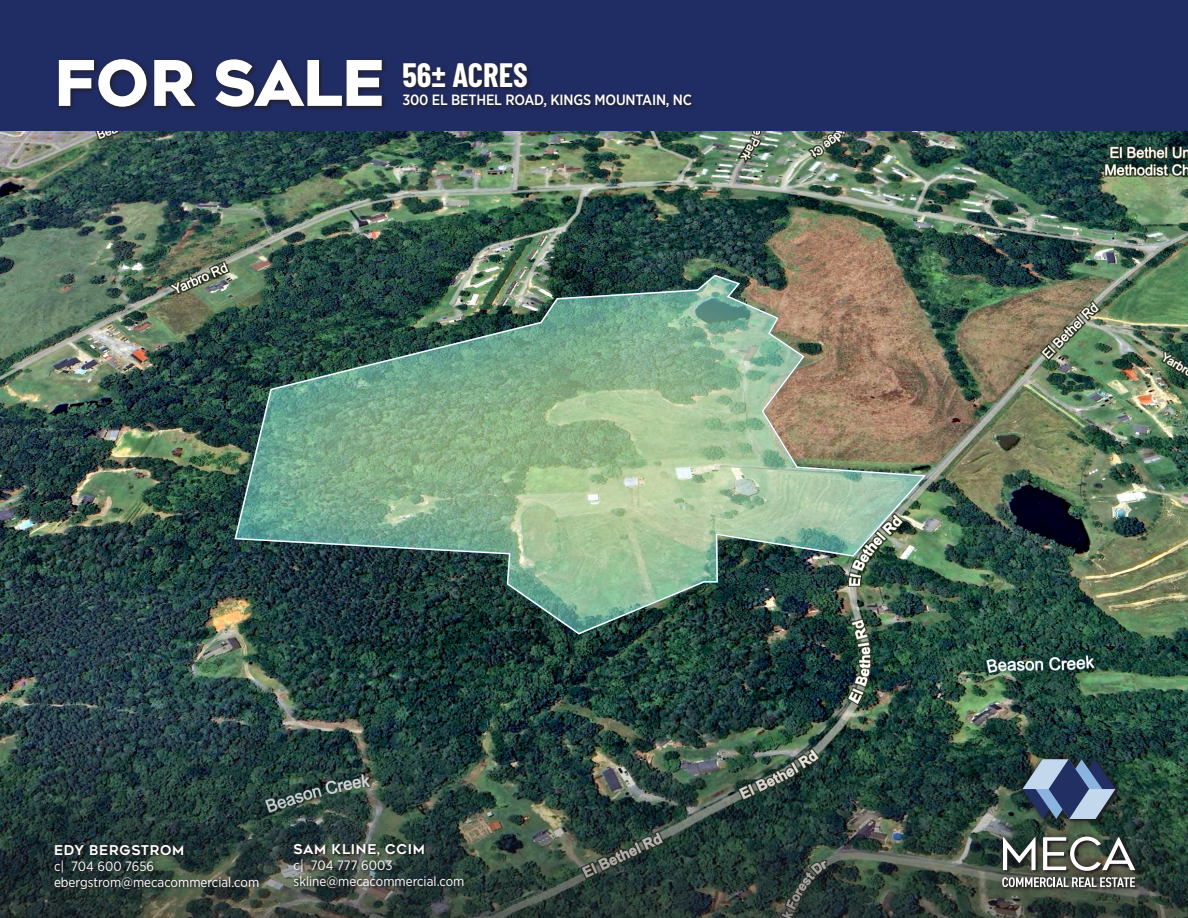
<style>
.page{position:relative;width:1188px;height:918px;background:#fff}
.page>*{position:absolute;margin:0;border:0;box-sizing:border-box;transform-origin:0 0}
.t1{font:800 62.7px "Geometos Neue";color:#fff}
.t2{font:700 33px "Barlow Condensed";color:#fff}
.t3{font:500 14.85px "Gotham Narrow";letter-spacing:-.015em;color:#fff}
.t4{font:13.5px "Gotham Narrow";color:#fff}
.t5{font:700 13.5px "Geometos Neue";letter-spacing:.05em;color:#fff}
</style>
<div class="page">
<img style="left:0;top:131px;width:1188px;height:490px">
<img style="left:0;top:621px;width:1188px;height:297px">
<div style="left:0;top:0;width:1188px;height:131px;background:#202c64"></div>
<svg style="left:995px;top:751px;width:147px;height:144px;background:#32463b"></svg>
<svg style="left:1003px;top:837px;width:33px;height:33px"></svg>
<svg style="left:1043px;top:837px;width:92px;height:34px"></svg>
<svg style="left:1023px;top:759px;width:92px;height:60px;background:#5c708b"></svg>
<svg style="left:1002px;top:877px;width:133px;height:10px"></svg>
<svg style="left:58px;top:58px;width:328px;height:52px"></svg>
<svg style="left:403px;top:63px;width:290px;height:46px"></svg>
<img style="left:234px;top:274px;width:694px;height:361px">
<svg style="left:55px;top:844px;width:207px;height:49px;background:#283632"></svg>
<svg style="left:294px;top:843px;width:173px;height:48px;background:#323e3a"></svg>
<p class="t1" style="left:54px;top:46px;width:333px">FOR SALE</p>
<p class="t2" style="left:402px;top:52px;width:127px">56± ACRES</p>
<p class="t3" style="left:402px;top:91px;width:291px">300 EL BETHEL ROAD, KINGS MOUNTAIN, NC</p>
<p class="t5" style="left:54px;top:842px;width:132px">EDY BERGSTROM</p>
<p class="t4" style="left:54px;top:858px;width:102px">c| 704 600 7656</p>
<p class="t4" style="left:54px;top:874px;width:207px">ebergstrom@mecacommercial.com</p>
<p class="t5" style="left:294px;top:841px;width:133px">SAM KLINE, CCIM</p>
<p class="t4" style="left:294px;top:857px;width:100px">c| 704 777 6003</p>
<p class="t4" style="left:294px;top:873px;width:172px">skline@mecacommercial.com</p>
</div>
